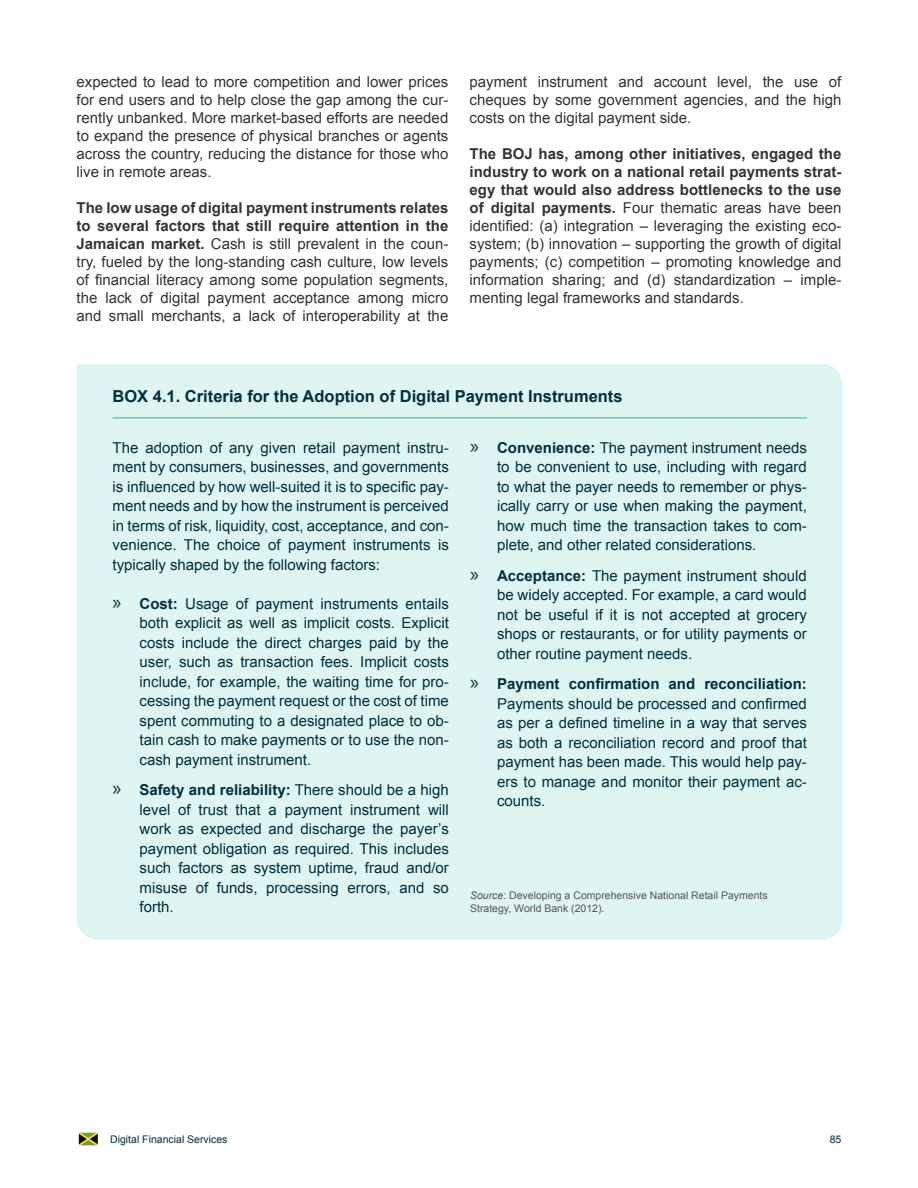
<style>
.page{position:relative;width:918px;height:1188px;background:#fff}
.page>*{position:absolute;margin:0;border:0;box-sizing:border-box;transform-origin:0 0}
.t1{font:700 16.5px "Arial";color:#002f3d}
.t2{font:15px/19.5px "Arial";color:#002f3d;text-align:justify}
.t3{font:15px/18px "Arial";color:#333;text-align:justify}
.t4{font:10.5px/13.5px "Arial";color:#575756}
.t5{font:10.5px "Arial";color:#002f3d}
.s1{font-weight:700}
.s2{font-family:"Myriad Pro";font-size:21px}
.s3{font-style:italic}
</style>
<div class="page">
<svg style="left:79px;top:1133px;width:19px;height:13px"></svg>
<div style="left:77px;top:364px;width:766px;height:576px;background:#def5f1"></div>
<hr style="left:113px;top:417px;width:694px;height:2px;background:#5ccfb9">
<p class="t3" style="left:77px;top:73px;width:373px">expected to lead to more competition and lower prices for end users and to help close the gap among the cur&shy;rently unbanked. More market-based efforts are needed to expand the presence of physical branches or agents across the country, reducing the distance for those who live in remote areas.</p>
<p class="t3" style="left:77px;top:199px;width:373px"><span class="s1">The low usage of digital payment instruments relates to several factors that still require attention in the Jamaican market.</span> Cash is still prevalent in the coun&shy;try, fueled by the long-standing cash culture, low levels of financial literacy among some population segments, the lack of digital payment acceptance among micro and small merchants, a lack of interoperability at the</p>
<p class="t3" style="left:470px;top:73px;width:373px">payment instrument and account level, the use of cheques by some government agencies, and the high costs on the digital payment side.</p>
<p class="t3" style="left:470px;top:145px;width:373px"><span class="s1">The BOJ has, among other initiatives, engaged the industry to work on a national retail payments strat&shy;egy that would also address bottlenecks to the use of digital payments.</span> Four thematic areas have been identified: (a) integration – leveraging the existing eco&shy;system; (b) innovation – supporting the growth of digital payments; (c) competition – promoting knowledge and information sharing; and (d) standardization – imple&shy;menting legal frameworks and standards.</p>
<p class="t1" style="left:113px;top:385px;width:512px">BOX 4.1. Criteria for the Adoption of Digital Payment Instruments</p>
<p class="t2" style="left:113px;top:438px;width:338px">The adoption of any given retail payment instru&shy;ment by consumers, businesses, and governments is influenced by how well-suited it is to specific pay&shy;ment needs and by how the instrument is perceived in terms of risk, liquidity, cost, acceptance, and con&shy;venience. The choice of payment instruments is typically shaped by the following factors:</p>
<p class="t2" style="left:140px;top:594px;width:311px;text-indent:-27px"><span class="s2">»</span> <span class="s1">Cost:</span> Usage of payment instruments entails both explicit as well as implicit costs. Explicit costs include the direct charges paid by the user, such as transaction fees. Implicit costs include, for example, the waiting time for pro&shy;cessing the payment request or the cost of time spent commuting to a designated place to ob&shy;tain cash to make payments or to use the non&shy;cash payment instrument.</p>
<p class="t2" style="left:140px;top:780px;width:311px;text-indent:-27px"><span class="s2">»</span> <span class="s1">Safety and reliability:</span> There should be a high level of trust that a payment instrument will work as expected and discharge the payer’s payment obligation as required. This includes such factors as system uptime, fraud and/or misuse of funds, processing errors, and so forth.</p>
<p class="t2" style="left:497px;top:438px;width:311px;text-indent:-27px"><span class="s2">»</span> <span class="s1">Convenience:</span> The payment instrument needs to be convenient to use, including with regard to what the payer needs to remember or phys&shy;ically carry or use when making the payment, how much time the transaction takes to com&shy;plete, and other related considerations.</p>
<p class="t2" style="left:497px;top:566px;width:311px;text-indent:-27px"><span class="s2">»</span> <span class="s1">Acceptance:</span> The payment instrument should be widely accepted. For example, a card would not be useful if it is not accepted at grocery shops or restaurants, or for utility payments or other routine payment needs.</p>
<p class="t2" style="left:497px;top:674px;width:311px;text-indent:-27px"><span class="s2">»</span> <span class="s1">Payment confirmation and reconciliation:<br></span>Payments should be processed and confirmed as per a defined timeline in a way that serves as both a reconciliation record and proof that payment has been made. This would help pay&shy;ers to manage and monitor their payment ac&shy;counts.</p>
<p class="t4" style="left:470px;top:888px;width:299px"><span class="s3">Source</span>: Developing a Comprehensive National Retail Payments<br>Strategy, World Bank (2012).</p>
<p class="t5" style="left:110px;top:1132px;width:119px">Digital Financial Services</p>
<p class="t5" style="left:830px;top:1132px;width:13px">85</p>
</div>
